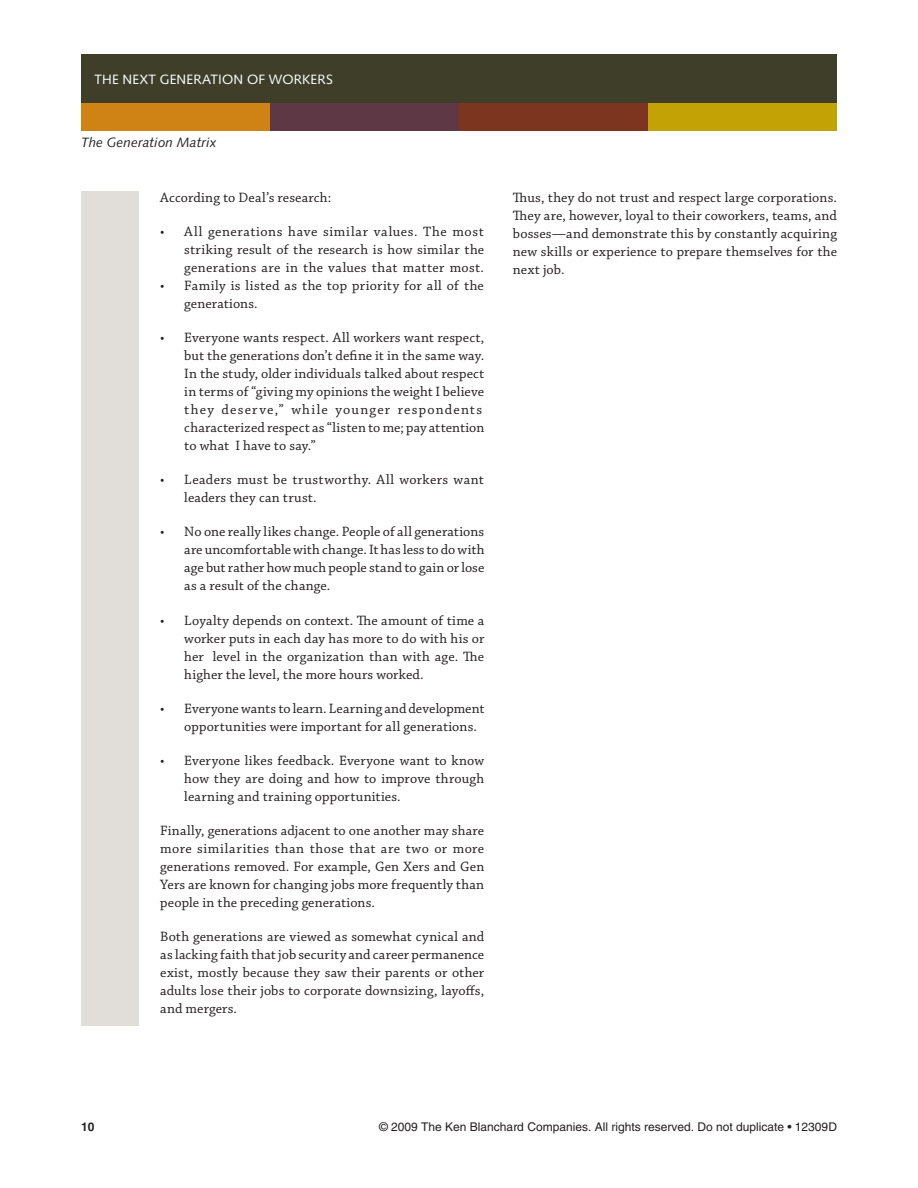
<style>
.page{position:relative;width:918px;height:1188px;background:#fff}
.page>*{position:absolute;margin:0;border:0;box-sizing:border-box;transform-origin:0 0}
.t1{font:14.25px/18px "Chaparral Pro";letter-spacing:.01em;color:#231f20;text-align:justify}
.t2{font:13.5px "Syntax LT Std";letter-spacing:.015em;color:#fff}
.t3{font:italic 13.5px "Syntax LT Std";letter-spacing:.01em;color:#231f20}
.t4{font:12px "Helvetica LT Std";color:#231f20}
.t5{font:700 12px "Helvetica LT Std";color:#231f20}
</style>
<div class="page">
<div style="left:81px;top:102px;width:189px;height:29px;background:#d08315"></div>
<div style="left:270px;top:102px;width:189px;height:29px;background:#5e3844"></div>
<div style="left:459px;top:102px;width:189px;height:29px;background:#7c351e"></div>
<div style="left:648px;top:102px;width:189px;height:29px;background:#c2a205"></div>
<div style="left:81px;top:54px;width:756px;height:49px;background:#3e3e29"></div>
<div style="left:81px;top:191px;width:57px;height:835px;background:#e1ded9"></div>
<p class="t2" style="left:94px;top:71px;width:240px">THE NEXT GENERATION OF WORKERS</p>
<p class="t3" style="left:81px;top:134px;width:137px">The Generation Matrix</p>
<p class="t1" style="left:160px;top:189px;width:173px">According to Deal’s research:</p>
<p class="t1" style="left:184px;top:223px;width:301px;text-indent:-24px">• All generations have similar values. The most striking result of the research is how similar the generations are in the values that matter most.</p>
<p class="t1" style="left:184px;top:277px;width:301px;text-indent:-24px">• Family is listed as the top priority for all of the generations.</p>
<p class="t1" style="left:184px;top:329px;width:302px;text-align:left;text-indent:-24px">• Everyone wants respect. All workers want respect, but the generations don’t define it in the same way.<br>In the study, older individuals talked about respect in terms of “giving my opinions the weight I believe they deserve,” while younger respondents characterized respect as “listen to me; pay attention to what I have to say.”</p>
<p class="t1" style="left:184px;top:471px;width:301px;text-indent:-24px">• Leaders must be trustworthy. All workers want leaders they can trust.</p>
<p class="t1" style="left:184px;top:524px;width:302px;text-indent:-24px">• No one really likes change. People of all generations are uncomfortable with change. It has less to do with age but rather how much people stand to gain or lose as a result of the change.</p>
<p class="t1" style="left:184px;top:612px;width:302px;text-indent:-24px">• Loyalty depends on context. The amount of time a worker puts in each day has more to do with his or her level in the organization than with age. The higher the level, the more hours worked.</p>
<p class="t1" style="left:184px;top:700px;width:302px;text-indent:-24px">• Everyone wants to learn. Learning and development opportunities were important for all generations.</p>
<p class="t1" style="left:184px;top:752px;width:301px;text-indent:-24px">• Everyone likes feedback. Everyone want to know how they are doing and how to improve through learning and training opportunities.</p>
<p class="t1" style="left:160px;top:822px;width:326px">Finally, generations adjacent to one another may share more similarities than those that are two or more generations removed. For example, Gen Xers and Gen Yers are known for changing jobs more frequently than people in the preceding generations.</p>
<p class="t1" style="left:160px;top:929px;width:326px">Both generations are viewed as somewhat cynical and as lacking faith that job security and career permanence exist, mostly because they saw their parents or other adults lose their jobs to corporate downsizing, layoffs, and mergers.</p>
<p class="t1" style="left:513px;top:189px;width:326px">Thus, they do not trust and respect large corporations.<br>They are, however, loyal to their coworkers, teams, and bosses—and demonstrate this by constantly acquiring new skills or experience to prepare themselves for the next job.</p>
<p class="t5" style="left:81px;top:1119px;width:15px">10</p>
<p class="t4" style="left:379px;top:1119px;width:459px">© 2009 The Ken Blanchard Companies. All rights reserved. Do not duplicate • 12309D</p>
</div>
